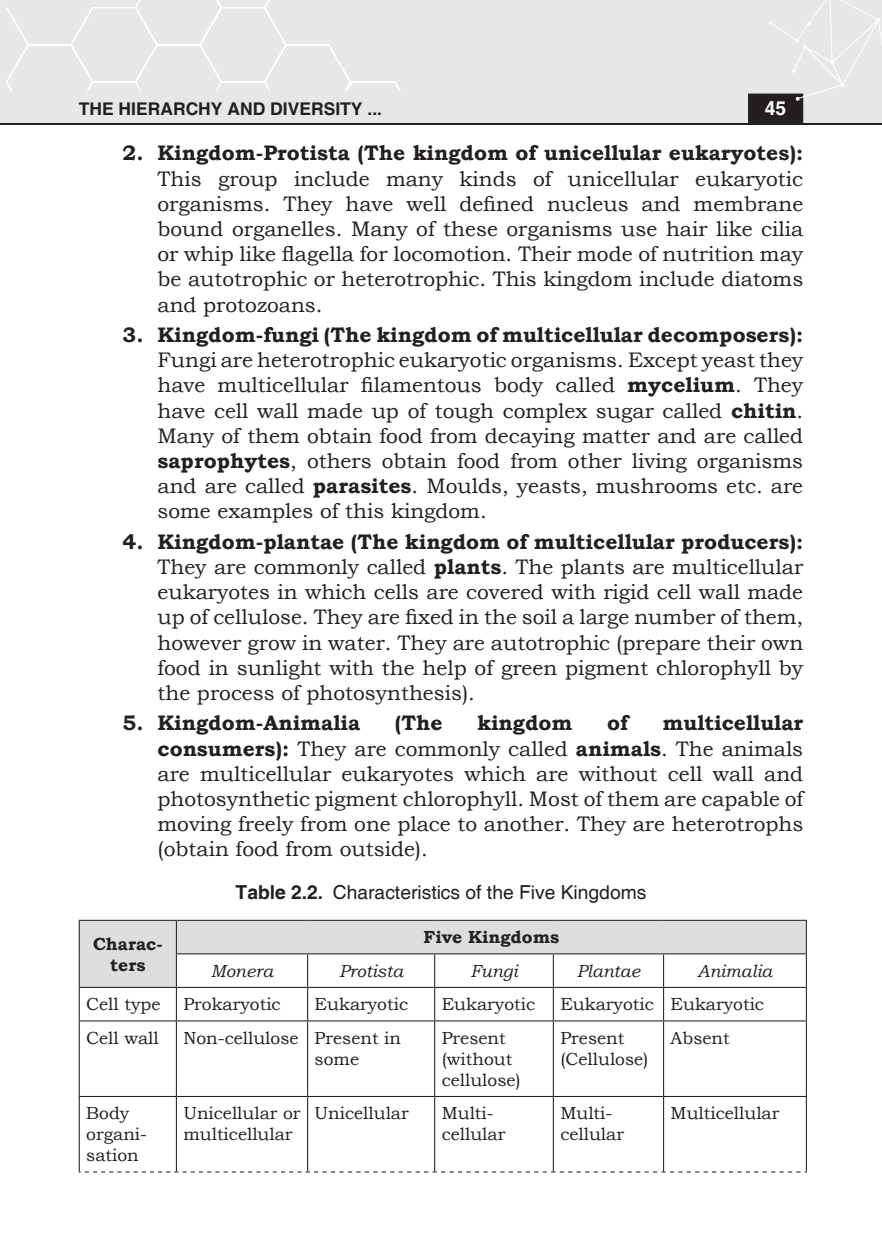
<style>
.page{position:relative;width:882px;height:1260px;background:#fff}
.page>*{position:absolute;margin:0;border:0;box-sizing:border-box;transform-origin:0 0}
.indent_1{font:21px/25.2px "Bookman Old Style";color:#231f20;text-align:justify}
.indent_1-2{font:700 21px "Bookman Old Style";color:#231f20}
.t1{font:19.25px "Helvetica";color:#231f20}
.t2{font:700 19.25px "Helvetica";color:#fff}
.Body_text{font:17.5px/21px "Bookman Old Style";color:#231f20}
.Body_text-2{font:italic 17.5px "Bookman Old Style";color:#231f20}
.t3{font:700 17.5px "Helvetica";color:#231f20}
.Body_text-3{font:700 17.5px "Bookman Old Style";color:#231f20}
.s1{font-weight:700}
</style>
<div class="page">
<div style="left:0;top:0;width:882px;height:124px;background:#e6e7e9"></div>
<hr style="left:0;top:124px;width:882px;height:1px;background:#231f20">
<div style="left:749px;top:94px;width:53px;height:28px;background:#231f20"></div>
<div style="left:748px;top:94px;width:55px;height:29px;border:2px solid #231f20"></div>
<svg style="left:769px;top:0;width:113px;height:101px"></svg>
<svg style="left:6px;top:0;width:394px;height:90px"></svg>
<svg style="left:80px;top:921px;width:726px;height:66px;fill:#dcdddf"></svg>
<hr style="left:79px;top:920px;width:97px;height:1px;background:#231f20">
<hr style="left:79px;top:921px;width:1px;height:33px;background:#231f20">
<hr style="left:176px;top:920px;width:132px;height:1px;background:#231f20">
<hr style="left:176px;top:921px;width:1px;height:32px;background:#231f20">
<hr style="left:308px;top:920px;width:127px;height:1px;background:#231f20">
<hr style="left:435px;top:920px;width:118px;height:1px;background:#231f20">
<hr style="left:553px;top:920px;width:111px;height:1px;background:#231f20">
<hr style="left:664px;top:920px;width:143px;height:1px;background:#231f20">
<hr style="left:806px;top:921px;width:1px;height:32px;background:#231f20">
<hr style="left:79px;top:954px;width:1px;height:33px;background:#231f20">
<hr style="left:176px;top:953px;width:132px;height:1px;background:#231f20">
<hr style="left:176px;top:954px;width:1px;height:33px;background:#231f20">
<hr style="left:308px;top:953px;width:127px;height:1px;background:#231f20">
<hr style="left:307px;top:954px;width:1px;height:33px;background:#231f20">
<hr style="left:435px;top:953px;width:118px;height:1px;background:#231f20">
<hr style="left:434px;top:954px;width:1px;height:33px;background:#231f20">
<hr style="left:553px;top:953px;width:111px;height:1px;background:#231f20">
<hr style="left:553px;top:954px;width:1px;height:33px;background:#231f20">
<hr style="left:664px;top:953px;width:143px;height:1px;background:#231f20">
<hr style="left:663px;top:954px;width:1px;height:33px;background:#231f20">
<hr style="left:806px;top:954px;width:1px;height:33px;background:#231f20">
<hr style="left:79px;top:987px;width:97px;height:1px;background:#231f20">
<hr style="left:79px;top:988px;width:1px;height:32px;background:#231f20">
<hr style="left:176px;top:987px;width:132px;height:1px;background:#231f20">
<hr style="left:176px;top:988px;width:1px;height:32px;background:#231f20">
<hr style="left:308px;top:987px;width:127px;height:1px;background:#231f20">
<hr style="left:307px;top:988px;width:1px;height:32px;background:#231f20">
<hr style="left:435px;top:987px;width:118px;height:1px;background:#231f20">
<hr style="left:434px;top:988px;width:1px;height:32px;background:#231f20">
<hr style="left:553px;top:987px;width:111px;height:1px;background:#231f20">
<hr style="left:553px;top:988px;width:1px;height:32px;background:#231f20">
<hr style="left:664px;top:987px;width:143px;height:1px;background:#231f20">
<hr style="left:663px;top:988px;width:1px;height:32px;background:#231f20">
<hr style="left:806px;top:988px;width:1px;height:32px;background:#231f20">
<hr style="left:79px;top:1020px;width:97px;height:1px;background:#231f20">
<hr style="left:79px;top:1021px;width:1px;height:75px;background:#231f20">
<hr style="left:176px;top:1020px;width:132px;height:1px;background:#231f20">
<hr style="left:176px;top:1021px;width:1px;height:75px;background:#231f20">
<hr style="left:308px;top:1020px;width:127px;height:1px;background:#231f20">
<hr style="left:307px;top:1021px;width:1px;height:75px;background:#231f20">
<hr style="left:435px;top:1020px;width:118px;height:1px;background:#231f20">
<hr style="left:434px;top:1021px;width:1px;height:75px;background:#231f20">
<hr style="left:553px;top:1020px;width:111px;height:1px;background:#231f20">
<hr style="left:553px;top:1021px;width:1px;height:75px;background:#231f20">
<hr style="left:664px;top:1020px;width:143px;height:1px;background:#231f20">
<hr style="left:663px;top:1021px;width:1px;height:75px;background:#231f20">
<hr style="left:806px;top:1021px;width:1px;height:75px;background:#231f20">
<hr style="left:79px;top:1096px;width:97px;height:1px;background:#231f20">
<hr style="left:79px;top:1097px;width:1px;height:74px;background:#231f20">
<hr style="left:176px;top:1096px;width:132px;height:1px;background:#231f20">
<hr style="left:176px;top:1097px;width:1px;height:74px;background:#231f20">
<hr style="left:308px;top:1096px;width:127px;height:1px;background:#231f20">
<hr style="left:307px;top:1097px;width:1px;height:74px;background:#231f20">
<hr style="left:435px;top:1096px;width:118px;height:1px;background:#231f20">
<hr style="left:434px;top:1097px;width:1px;height:74px;background:#231f20">
<hr style="left:553px;top:1096px;width:111px;height:1px;background:#231f20">
<hr style="left:553px;top:1097px;width:1px;height:74px;background:#231f20">
<hr style="left:664px;top:1096px;width:143px;height:1px;background:#231f20">
<hr style="left:663px;top:1097px;width:1px;height:74px;background:#231f20">
<hr style="left:806px;top:1097px;width:1px;height:74px;background:#231f20">
<svg style="left:79px;top:1171px;width:728px;height:2px"></svg>
<p class="t3" style="left:79px;top:98px;width:305px">THE HIERARCHY AND DIVERSITY ...</p>
<p class="t2" style="left:765px;top:96px;width:23px">45</p>
<p class="indent_1" style="left:158px;top:141px;width:647px;text-indent:-35px"><span class="s1">2. Kingdom-Protista (The kingdom of unicellular eukaryotes):<br></span>This group include many kinds of unicellular eukaryotic organisms. They have well defined nucleus and membrane bound organelles. Many of these organisms use hair like cilia or whip like flagella for locomotion. Their mode of nutrition may be autotrophic or heterotrophic. This kingdom include diatoms and protozoans.</p>
<p class="indent_1" style="left:158px;top:322px;width:647px;text-indent:-35px"><span class="s1">3. Kingdom-fungi (The kingdom of multicellular decomposers):<br></span>Fungi are heterotrophic eukaryotic organisms. Except yeast they have multicellular filamentous body called <span class="s1">mycelium</span>. They have cell wall made up of tough complex sugar called <span class="s1">chitin</span>.<br>Many of them obtain food from decaying matter and are called <span class="s1">saprophytes</span>, others obtain food from other living organisms and are called <span class="s1">parasites</span>. Moulds, yeasts, mushrooms etc. are some examples of this kingdom.</p>
<p class="indent_1" style="left:158px;top:529px;width:647px;text-indent:-35px"><span class="s1">4. Kingdom-plantae (The kingdom of multicellular producers):<br></span>They are commonly called <span class="s1">plants</span>. The plants are multicellular eukaryotes in which cells are covered with rigid cell wall made up of cellulose. They are fixed in the soil a large number of them, however grow in water. They are autotrophic (prepare their own food in sunlight with the help of green pigment chlorophyll by the process of photosynthesis).</p>
<p class="indent_1-2" style="left:122px;top:708px;width:239px">5. Kingdom-Animalia</p>
<p class="indent_1-2" style="left:395px;top:708px;width:49px">(The</p>
<p class="indent_1-2" style="left:477px;top:708px;width:97px">kingdom</p>
<p class="indent_1-2" style="left:607px;top:708px;width:23px">of</p>
<p class="indent_1" style="left:158px;top:711px;width:647px;text-indent:505px"><span class="s1">multicellular consumers):</span> They are commonly called <span class="s1">animals</span>. The animals are multicellular eukaryotes which are without cell wall and photosynthetic pigment chlorophyll. Most of them are capable of moving freely from one place to another. They are heterotrophs (obtain food from outside).</p>
<p class="t1" style="left:236px;top:881px;width:412px"><span class="s1">Table 2.2.</span> Characteristics of the Five Kingdoms</p>
<p class="Body_text-3" style="left:93px;top:931px;width:71px">Charac-</p>
<p class="Body_text-3" style="left:110px;top:952px;width:37px">ters</p>
<p class="Body_text-3" style="left:423px;top:925px;width:137px">Five Kingdoms</p>
<p class="Body_text-2" style="left:211px;top:959px;width:64px">Monera</p>
<p class="Body_text-2" style="left:339px;top:959px;width:66px">Protista</p>
<p class="Body_text-2" style="left:470px;top:959px;width:49px">Fungi</p>
<p class="Body_text-2" style="left:577px;top:959px;width:65px">Plantae</p>
<p class="Body_text-2" style="left:698px;top:959px;width:76px">Animalia</p>
<p class="Body_text" style="left:86px;top:994px;width:76px">Cell type</p>
<p class="Body_text" style="left:183px;top:994px;width:99px">Prokaryotic</p>
<p class="Body_text" style="left:315px;top:994px;width:95px">Eukaryotic</p>
<p class="Body_text" style="left:442px;top:994px;width:95px">Eukaryotic</p>
<p class="Body_text" style="left:560px;top:994px;width:95px">Eukaryotic</p>
<p class="Body_text" style="left:671px;top:994px;width:95px">Eukaryotic</p>
<p class="Body_text" style="left:86px;top:1028px;width:74px">Cell wall</p>
<p class="Body_text" style="left:183px;top:1028px;width:117px">Non-cellulose</p>
<p class="Body_text" style="left:315px;top:1028px;width:88px">Present in</p>
<p class="Body_text" style="left:315px;top:1049px;width:46px">some</p>
<p class="Body_text" style="left:671px;top:1028px;width:61px">Absent</p>
<p class="Body_text" style="left:442px;top:1028px;width:66px">Present</p>
<p class="Body_text" style="left:442px;top:1049px;width:72px">(without</p>
<p class="Body_text" style="left:442px;top:1070px;width:81px">cellulose)</p>
<p class="Body_text" style="left:560px;top:1028px;width:66px">Present</p>
<p class="Body_text" style="left:560px;top:1049px;width:90px">(Cellulose)</p>
<p class="Body_text" style="left:86px;top:1103px;width:45px">Body</p>
<p class="Body_text" style="left:86px;top:1124px;width:62px">organi&shy;sation</p>
<p class="Body_text" style="left:183px;top:1103px;width:119px">Unicellular or</p>
<p class="Body_text" style="left:183px;top:1124px;width:111px">multicellular</p>
<p class="Body_text" style="left:315px;top:1103px;width:96px">Unicellular</p>
<p class="Body_text" style="left:442px;top:1103px;width:65px">Multi&shy;cellular</p>
<p class="Body_text" style="left:560px;top:1103px;width:65px">Multi&shy;cellular</p>
<p class="Body_text" style="left:671px;top:1103px;width:110px">Multicellular</p>
</div>
